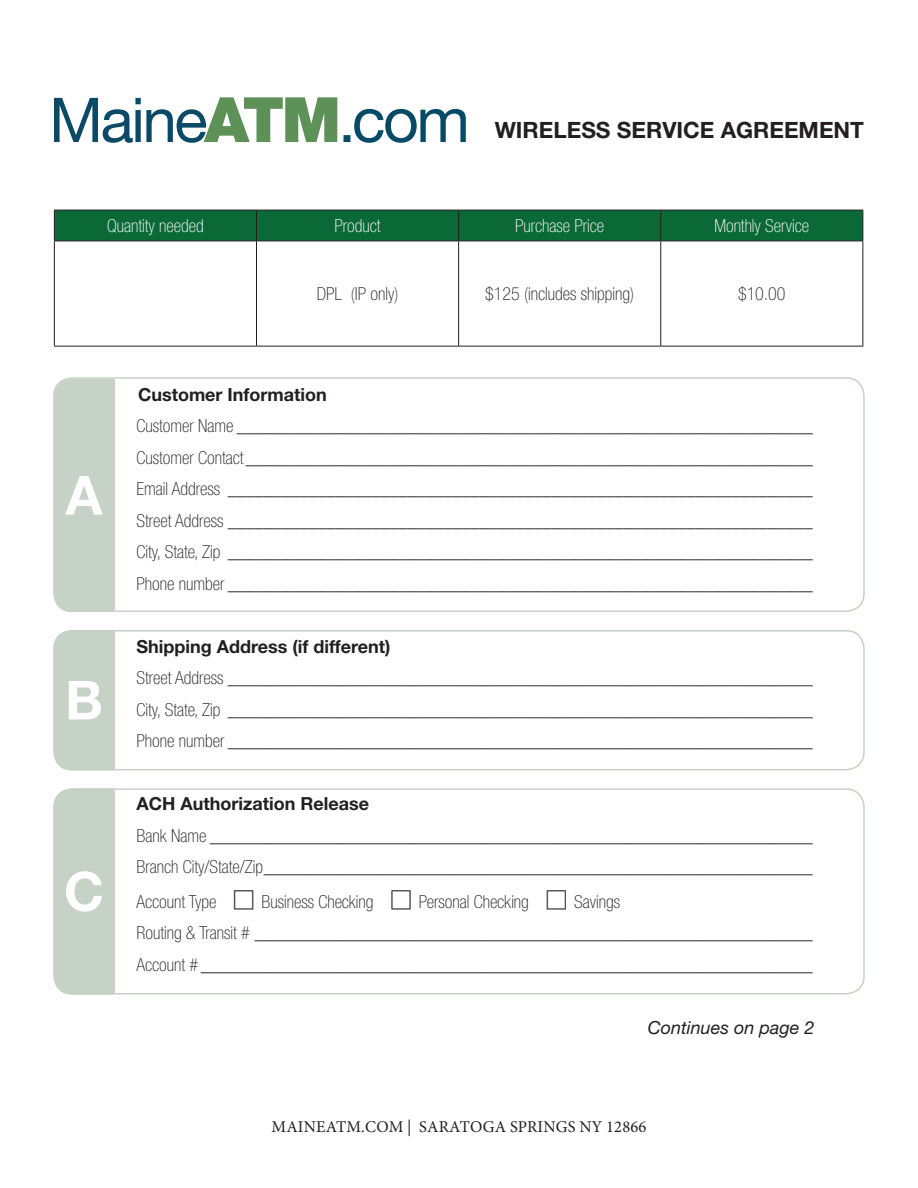
<style>
.page{position:relative;width:918px;height:1188px;background:#fff}
.page>*{position:absolute;margin:0;border:0;box-sizing:border-box;transform-origin:0 0}
.t1{font:700 54px "Helvetica Neue LT Std";color:#fff}
.t2{font:700 22.5px "Helvetica Neue LT Std";color:#231f20}
.t3{font:100 condensed 18px "Helvetica Neue LT Std";color:#231f20}
.t4{font:700 18px "Helvetica Neue LT Std";color:#231f20}
.t5{font:100 condensed 18px "Helvetica Neue LT Std";color:#fff}
.t6{font:italic 18px "Helvetica Neue LT Std";color:#231f20}
.t7{font:16.5px "Minion Pro";letter-spacing:.01em;color:#231f20}
.s1{font-family:"Universal Std Newswith Comm Pi";font-weight:400;font-stretch:normal;font-size:24px}
</style>
<div class="page">
<div style="left:55px;top:211px;width:807px;height:30px;background:#0b6938"></div>
<hr style="left:54px;top:210px;width:202px;height:1px;background:#231f20">
<hr style="left:54px;top:210px;width:1px;height:31px;background:#231f20">
<hr style="left:256px;top:210px;width:203px;height:1px;background:#231f20">
<hr style="left:256px;top:210px;width:1px;height:31px;background:#231f20">
<hr style="left:459px;top:210px;width:202px;height:1px;background:#231f20">
<hr style="left:458px;top:210px;width:1px;height:31px;background:#231f20">
<hr style="left:661px;top:210px;width:202px;height:1px;background:#231f20">
<hr style="left:660px;top:210px;width:1px;height:31px;background:#231f20">
<hr style="left:862px;top:210px;width:1px;height:31px;background:#231f20">
<hr style="left:54px;top:241px;width:202px;height:1px;background:#231f20">
<hr style="left:54px;top:241px;width:1px;height:105px;background:#231f20">
<hr style="left:256px;top:241px;width:203px;height:1px;background:#231f20">
<hr style="left:256px;top:241px;width:1px;height:105px;background:#231f20">
<hr style="left:459px;top:241px;width:202px;height:1px;background:#231f20">
<hr style="left:458px;top:241px;width:1px;height:105px;background:#231f20">
<hr style="left:661px;top:241px;width:202px;height:1px;background:#231f20">
<hr style="left:660px;top:241px;width:1px;height:105px;background:#231f20">
<hr style="left:862px;top:241px;width:1px;height:105px;background:#231f20">
<hr style="left:54px;top:346px;width:202px;height:1px;background:#231f20">
<hr style="left:256px;top:346px;width:203px;height:1px;background:#231f20">
<hr style="left:459px;top:346px;width:202px;height:1px;background:#231f20">
<hr style="left:661px;top:346px;width:202px;height:1px;background:#231f20">
<div style="left:53px;top:377px;width:812px;height:235px;border:2px solid #c6d2c5;border-radius:18px"></div>
<div style="left:54px;top:379px;width:61px;height:233px;background:#c6d2c5"></div>
<div style="left:54px;top:630px;width:61px;height:140px;background:#c6d2c5"></div>
<div style="left:56px;top:791px;width:59px;height:203px;background:#c6d2c5"></div>
<div style="left:53px;top:788px;width:812px;height:206px;border:2px solid #c6d2c5;border-radius:18px"></div>
<div style="left:53px;top:630px;width:812px;height:140px;border:2px solid #c6d2c5;border-radius:18px"></div>
<svg style="left:344px;top:109px;width:122px;height:34px"></svg>
<svg style="left:54px;top:97px;width:283px;height:46px"></svg>
<p class="t2" style="left:495px;top:117px;width:371px">WIRELESS SERVICE AGREEMENT</p>
<p class="t5" style="left:107px;top:215px;width:98px">Quantity needed</p>
<p class="t5" style="left:335px;top:215px;width:48px">Product</p>
<p class="t5" style="left:515px;top:215px;width:90px">Purchase Price</p>
<p class="t5" style="left:714px;top:215px;width:96px">Monthly Service</p>
<p class="t3" style="left:317px;top:284px;width:83px">DPL (IP only)</p>
<p class="t3" style="left:485px;top:284px;width:150px">$125 (includes shipping)</p>
<p class="t3" style="left:738px;top:284px;width:49px">$10.00</p>
<p class="t1" style="left:66px;top:462px;width:38px">A</p>
<p class="t1" style="left:65px;top:667px;width:40px">B</p>
<p class="t1" style="left:64px;top:858px;width:42px">C</p>
<p class="t4" style="left:138px;top:383px;width:190px">Customer Information</p>
<p class="t3" style="left:136px;top:416px;width:678px">Customer Name ________________________________________________________________</p>
<p class="t3" style="left:136px;top:447px;width:678px">Customer Contact _______________________________________________________________</p>
<p class="t3" style="left:136px;top:479px;width:678px">Email Address _________________________________________________________________</p>
<p class="t3" style="left:136px;top:510px;width:678px">Street Address _________________________________________________________________</p>
<p class="t3" style="left:136px;top:542px;width:678px">City, State, Zip _________________________________________________________________</p>
<p class="t3" style="left:136px;top:573px;width:678px">Phone number _________________________________________________________________</p>
<p class="t4" style="left:136px;top:635px;width:255px">Shipping Address (if different)</p>
<p class="t3" style="left:136px;top:668px;width:678px">Street Address _________________________________________________________________</p>
<p class="t3" style="left:136px;top:699px;width:678px">City, State, Zip _________________________________________________________________</p>
<p class="t3" style="left:136px;top:731px;width:678px">Phone number _________________________________________________________________</p>
<p class="t4" style="left:136px;top:793px;width:234px">ACH Authorization Release</p>
<p class="t3" style="left:136px;top:825px;width:678px">Bank Name ___________________________________________________________________</p>
<p class="t3" style="left:136px;top:857px;width:678px">Branch City/State/Zip_____________________________________________________________</p>
<p class="t3" style="left:136px;top:891px;width:485px">Account Type <span class="s1">□</span> Business Checking <span class="s1">□</span> Personal Checking <span class="s1">□</span> Savings</p>
<p class="t3" style="left:136px;top:923px;width:678px">Routing &amp; Transit # ______________________________________________________________</p>
<p class="t3" style="left:136px;top:954px;width:678px">Account # ____________________________________________________________________</p>
<p class="t6" style="left:648px;top:1017px;width:168px">Continues on page 2</p>
<p class="t7" style="left:272px;top:1116px;width:376px">MAINEATM.COM | SARATOGA SPRINGS NY 12866</p>
</div>
